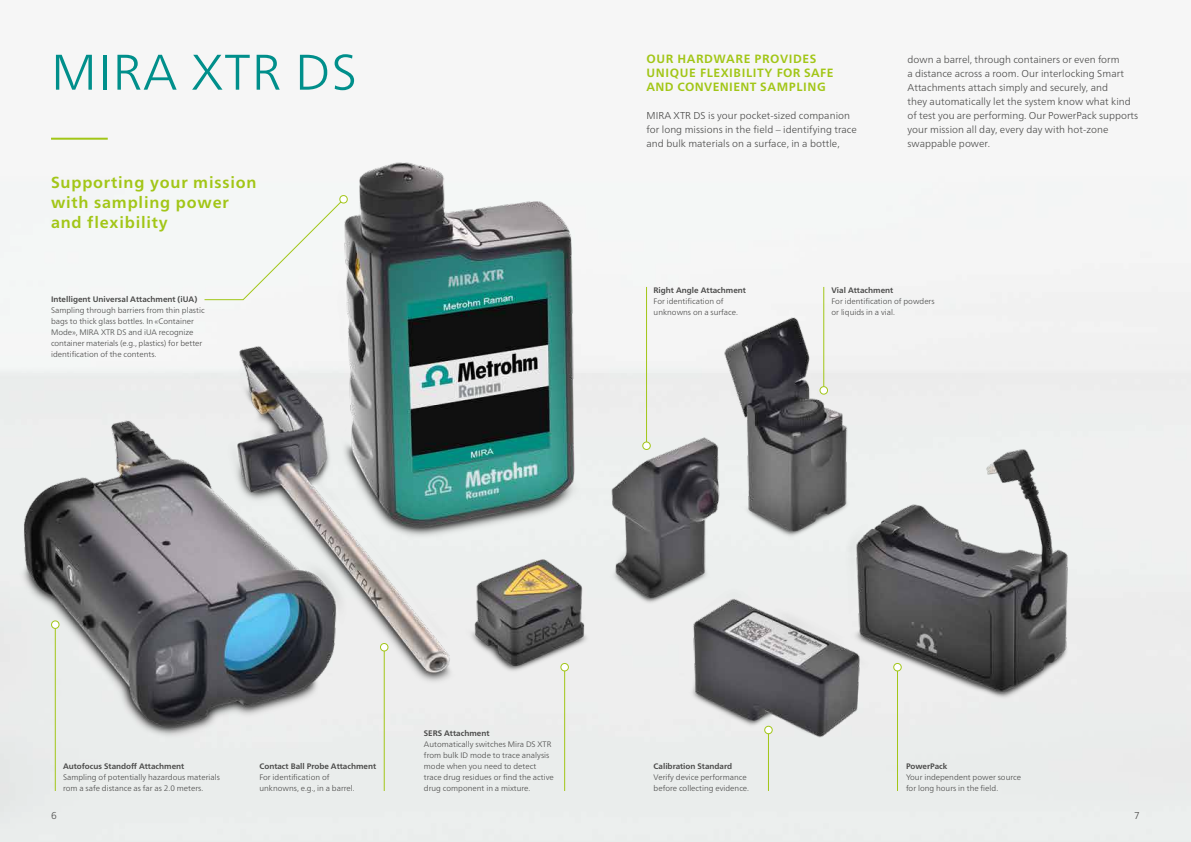
<style>
.page{position:relative;width:1191px;height:842px;background:#fff}
.page>*{position:absolute;margin:0;border:0;box-sizing:border-box;transform-origin:0 0}
.t1{font:300 50px "Neue Frutiger World";letter-spacing:.025em;color:#008f8b}
.t2{font:700 16px/20px "Neue Frutiger World";letter-spacing:.05em;color:#a2c617}
.t3{font:700 12px/14px "Neue Frutiger World";letter-spacing:.05em;color:#a2c617}
.t4{font:300 10px/14px "Neue Frutiger World";letter-spacing:.005em;color:#4a4a49}
.t5{font:300 8px/11px "Neue Frutiger World";color:#4a4a49}
.t6{font:700 8px "Neue Frutiger World";color:#4a4a49}
</style>
<div class="page">
<img style="left:0;top:28px;width:1141px;height:814px">
<hr style="left:51px;top:138px;width:57px;height:2px;background:#a2c617">
<hr style="left:55px;top:624px;width:1px;height:167px;background:#a2c617">
<div style="left:52px;top:621px;width:7px;height:7px;background:#fff;border-radius:50%"></div>
<div style="left:51px;top:620px;width:9px;height:9px;border:1px solid #a2c617;border-radius:50%"></div>
<hr style="left:768px;top:730px;width:1px;height:61px;background:#a2c617">
<div style="left:764px;top:726px;width:8px;height:8px;background:#fff;border-radius:50%"></div>
<div style="left:764px;top:726px;width:8px;height:8px;border:1px solid #a2c617;border-radius:50%"></div>
<div style="left:203px;top:194px;width:145px;height:107px;background:#f4f7f6"></div>
<hr style="left:564px;top:667px;width:1px;height:124px;background:#a2c617">
<div style="left:561px;top:663px;width:7px;height:8px;background:#fff;border-radius:50%"></div>
<div style="left:560px;top:663px;width:9px;height:8px;border:1px solid #a2c617;border-radius:50%"></div>
<hr style="left:897px;top:667px;width:1px;height:124px;background:#a2c617">
<div style="left:893px;top:663px;width:8px;height:8px;background:#fff;border-radius:50%"></div>
<div style="left:893px;top:663px;width:8px;height:8px;border:1px solid #a2c617;border-radius:50%"></div>
<hr style="left:646px;top:287px;width:1px;height:159px;background:#a2c617">
<div style="left:643px;top:442px;width:7px;height:7px;background:#fff;border-radius:50%"></div>
<div style="left:642px;top:441px;width:9px;height:9px;border:1px solid #a2c617;border-radius:50%"></div>
<hr style="left:823px;top:287px;width:1px;height:104px;background:#a2c617">
<div style="left:820px;top:387px;width:7px;height:7px;background:#fff;border-radius:50%"></div>
<div style="left:819px;top:386px;width:9px;height:9px;border:1px solid #a2c617;border-radius:50%"></div>
<hr style="left:384px;top:647px;width:1px;height:144px;background:#a2c617">
<div style="left:380px;top:643px;width:8px;height:8px;background:#fff;border-radius:50%"></div>
<div style="left:380px;top:643px;width:8px;height:8px;border:1px solid #a2c617;border-radius:50%"></div>
<h1 class="t1" style="left:51px;top:33px;width:307px">MIRA XTR DS</h1>
<h2 class="t2" style="left:51px;top:172px;width:207px">Supporting your mission with sampling power and flexibility</h2>
<p class="t6" style="left:51px;top:293px;width:148px">Intelligent Universal Attachment (iUA)</p>
<p class="t5" style="left:51px;top:305px;width:155px">Sampling through barriers from thin plastic bags to thick glass bottles. In «Container Mode», MIRA XTR DS and iUA recognize container materials (e.g., plastics) for better identification of the contents.</p>
<h3 class="t3" style="left:646px;top:52px;width:188px">OUR HARDWARE PROVIDES<br>UNIQUE FLEXIBILITY FOR SAFE<br>AND CONVENIENT SAMPLING</h3>
<p class="t4" style="left:646px;top:108px;width:212px">MIRA XTR DS is your pocket-sized companion for long missions in the field – identifying trace and bulk materials on a surface, in a bottle,</p>
<p class="t4" style="left:907px;top:52px;width:232px">down a barrel, through containers or even form<br>a distance across a room. Our interlocking Smart Attachments attach simply and securely, and<br>they automatically let the system know what kind of test you are performing. Our PowerPack supports your mission all day, every day with hot-zone swappable power.</p>
<p class="t6" style="left:653px;top:283px;width:94px">Right Angle Attachment</p>
<p class="t5" style="left:653px;top:296px;width:86px">For identification of unknowns on a surface.</p>
<p class="t6" style="left:831px;top:283px;width:63px">Vial Attachment</p>
<p class="t5" style="left:831px;top:296px;width:105px">For identification of powders or liquids in a vial.</p>
<p class="t6" style="left:63px;top:759px;width:123px">Autofocus Standoff Attachment</p>
<p class="t5" style="left:63px;top:772px;width:158px">Sampling of potentially hazardous materials rom a safe distance as far as 2.0 meters.</p>
<p class="t6" style="left:259px;top:759px;width:118px">Contact Ball Probe Attachment</p>
<p class="t5" style="left:259px;top:772px;width:97px">For identification of unknowns, e.g., in a barrel.</p>
<p class="t6" style="left:424px;top:726px;width:67px">SERS Attachment</p>
<p class="t5" style="left:424px;top:739px;width:131px">Automatically switches Mira DS XTR from bulk ID mode to trace analysis mode when you need to detect trace drug residues or find the active drug component in a mixture.</p>
<p class="t6" style="left:653px;top:759px;width:80px">Calibration Standard</p>
<p class="t5" style="left:653px;top:772px;width:97px">Verify device performance before collecting evidence.</p>
<p class="t6" style="left:906px;top:759px;width:43px">PowerPack</p>
<p class="t5" style="left:906px;top:772px;width:116px">Your independent power source for long hours in the field.</p>
<p class="t4" style="left:51px;top:808px;width:7px">6</p>
<p class="t4" style="left:1134px;top:808px;width:7px">7</p>
</div>
